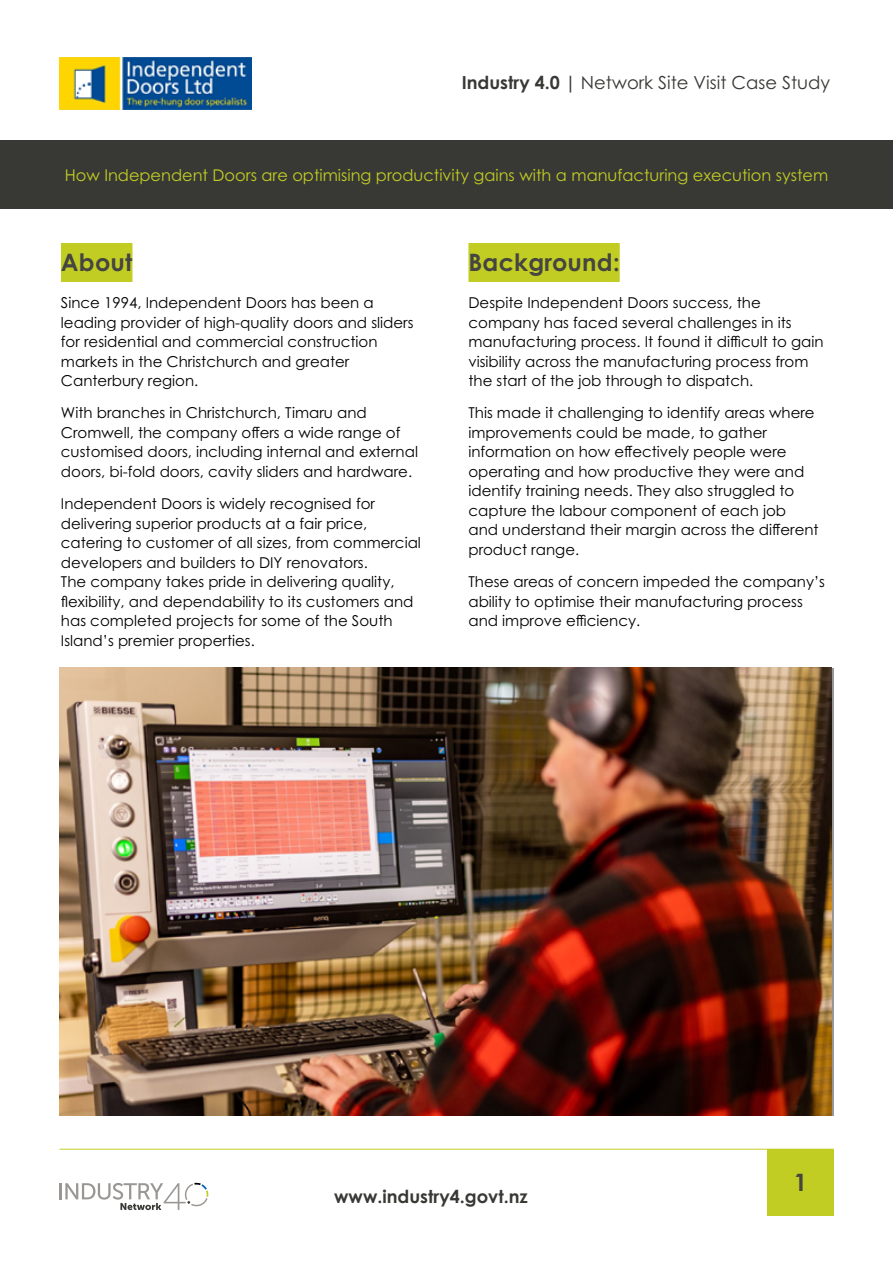
<style>
.page{position:relative;width:893px;height:1263px;background:#fff}
.page>*{position:absolute;margin:0;border:0;box-sizing:border-box;transform-origin:0 0}
.t1{font:700 24px "Century Gothic Pro";letter-spacing:.01em;color:#454541}
.t2{font:18px "Century Gothic Pro";color:#383935}
.t3{font:700 18px "Century Gothic Pro";color:#383935}
.t4{font:16.2px "Century Gothic Pro";color:#c2cd23}
.t5{font:15px/19.5px "Century Gothic Pro";color:#000}
.s1{font-weight:700}
</style>
<div class="page">
<hr style="left:60px;top:1149px;width:773px;height:1px;background:#c2cd23">
<div style="left:767px;top:1149px;width:66px;height:66px;background:#c2cd23"></div>
<svg style="left:60px;top:1182px;width:149px;height:28px"></svg>
<div style="left:0;top:141px;width:893px;height:68px;background:#383935"></div>
<div style="left:61px;top:243px;width:71px;height:39px;background:#c2cd23"></div>
<div style="left:468px;top:243px;width:152px;height:39px;background:#c2cd23"></div>
<img style="left:60px;top:57px;width:192px;height:52px">
<img style="left:60px;top:668px;width:772px;height:447px">
<p class="t2" style="left:462px;top:72px;width:370px"><span class="s1">Industry 4.0 |</span> Network Site Visit Case Study</p>
<p class="t4" style="left:65px;top:165px;width:765px">How Independent Doors are optimising productivity gains with a manufacturing execution system</p>
<h1 class="t1" style="left:61px;top:248px;width:73px">About</h1>
<p class="t5" style="left:61px;top:293px;width:354px">Since 1994, Independent Doors has been a leading provider of high-quality doors and sliders for residential and commercial construction markets in the Christchurch and greater Canterbury region.</p>
<p class="t5" style="left:61px;top:403px;width:359px">With branches in Christchurch, Timaru and Cromwell, the company offers a wide range of customised doors, including internal and external doors, bi-fold doors, cavity sliders and hardware.</p>
<p class="t5" style="left:61px;top:494px;width:361px">Independent Doors is widely recognised for delivering superior products at a fair price, catering to customer of all sizes, from commercial developers and builders to DIY renovators.<br>The company takes pride in delivering quality, flexibility, and dependability to its customers and has completed projects for some of the South Island’s premier properties.</p>
<h1 class="t1" style="left:468px;top:248px;width:153px">Background:</h1>
<p class="t5" style="left:468px;top:293px;width:357px">Despite Independent Doors success, the company has faced several challenges in its manufacturing process. It found it difficult to gain visibility across the manufacturing process from the start of the job through to dispatch.</p>
<p class="t5" style="left:468px;top:403px;width:352px">This made it challenging to identify areas where improvements could be made, to gather information on how effectively people were operating and how productive they were and identify training needs. They also struggled to capture the labour component of each job and understand their margin across the different product range.</p>
<p class="t5" style="left:468px;top:572px;width:358px">These areas of concern impeded the company’s ability to optimise their manufacturing process and improve efficiency.</p>
<p class="t3" style="left:334px;top:1185px;width:195px">www.industry4.govt.nz</p>
<h1 class="t1" style="left:794px;top:1168px;width:15px">1</h1>
</div>
